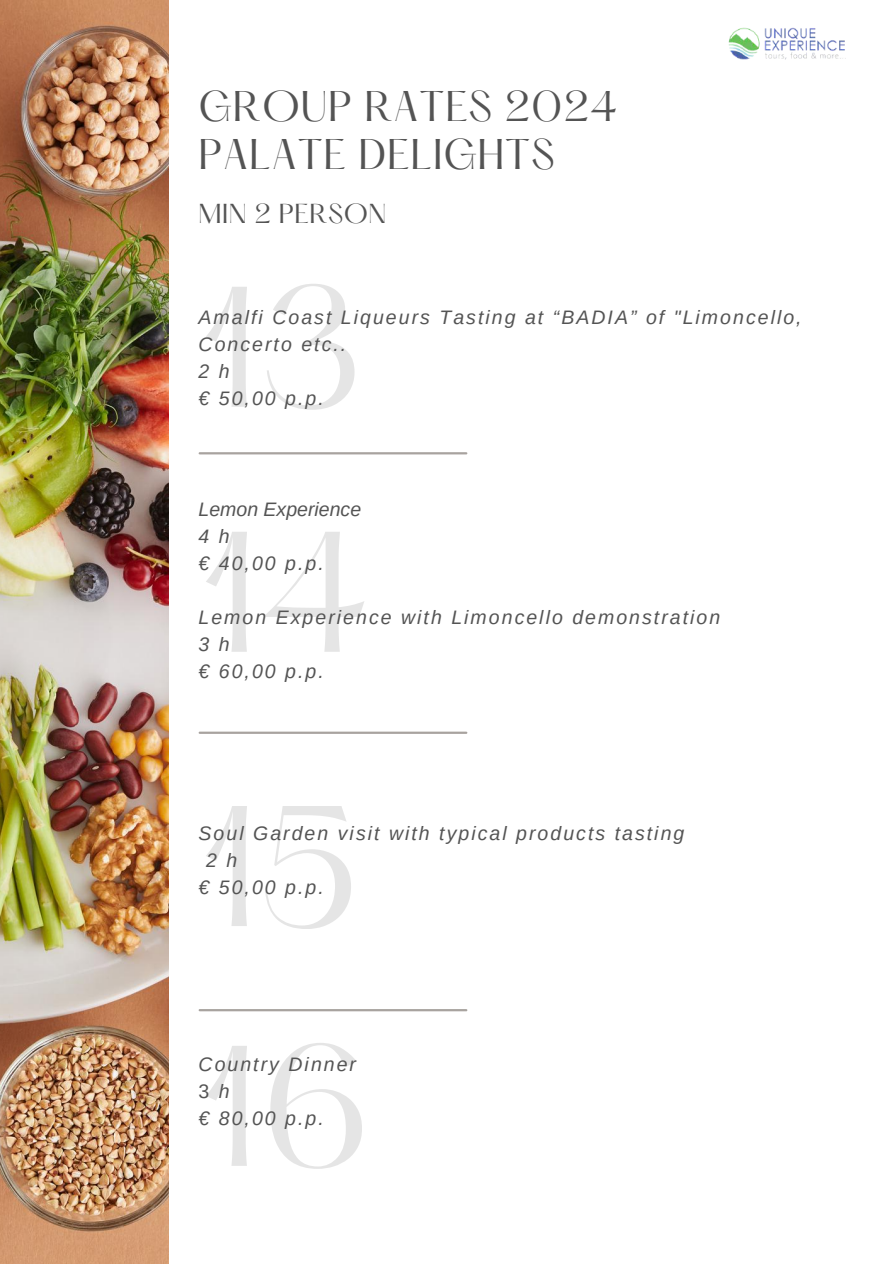
<style>
.page{position:relative;width:893px;height:1264px;background:#fff}
.page>*{position:absolute;margin:0;border:0;box-sizing:border-box;transform-origin:0 0}
.t1{font:150px "Hatton";color:#545454}
.t2{font:37.5px/48.3px "Hatton";letter-spacing:.02em;color:#545454}
.t3{font:24px "Hatton";letter-spacing:.02em;color:#545454}
.t4{font:italic 19.5px/27px "Arimo";letter-spacing:.105em;color:#545454}
.t5{font:italic 19.5px/27px "Arimo";color:#545454}
.s1{font-style:normal}
</style>
<div class="page">
<hr style="left:200px;top:1009px;width:266px;height:2px;background:#a8a39f">
<img style="left:728px;top:27px;width:118px;height:33px">
<hr style="left:200px;top:731px;width:266px;height:3px;background:#a8a39f">
<hr style="left:200px;top:452px;width:266px;height:2px;background:#a8a39f">
<img style="left:0;top:0;width:169px;height:1263px">
<h2 class="t2" style="left:198px;top:86px;width:420px">GROUP RATES 2024<br>PALATE DELIGHTS</h2>
<p class="t3" style="left:198px;top:202px;width:189px">MIN 2 PERSON</p>
<h1 class="t1" style="left:201px;top:278px;width:160px">13</h1>
<p class="t4" style="left:198px;top:304px;width:604px">Amalfi Coast Liqueurs Tasting at “BADIA” of "Limoncello,<br>Concerto etc..<br>2 h<br>€ 50,00 p.p.</p>
<p class="t5" style="left:198px;top:495px;width:164px">Lemon Experience<br>4 h<br>€ 40,00 p.p.</p>
<p class="t4" style="left:198px;top:603px;width:523px">Lemon Experience with Limoncello demonstration<br>3 h<br>€ 60,00 p.p.</p>
<h1 class="t1" style="left:201px;top:522px;width:169px">14</h1>
<h1 class="t1" style="left:201px;top:797px;width:158px">15</h1>
<p class="t4" style="left:198px;top:819px;width:487px">Soul Garden visit with typical products tasting</p>
<p class="t4" style="left:206px;top:846px;width:33px">2 h</p>
<p class="t4" style="left:198px;top:873px;width:127px">€ 50,00 p.p.</p>
<h1 class="t1" style="left:201px;top:1036px;width:173px">16</h1>
<p class="t4" style="left:198px;top:1050px;width:159px">Country Dinner<br><span class="s1">3</span> h<br>€ 80,00 p.p.</p>
</div>
